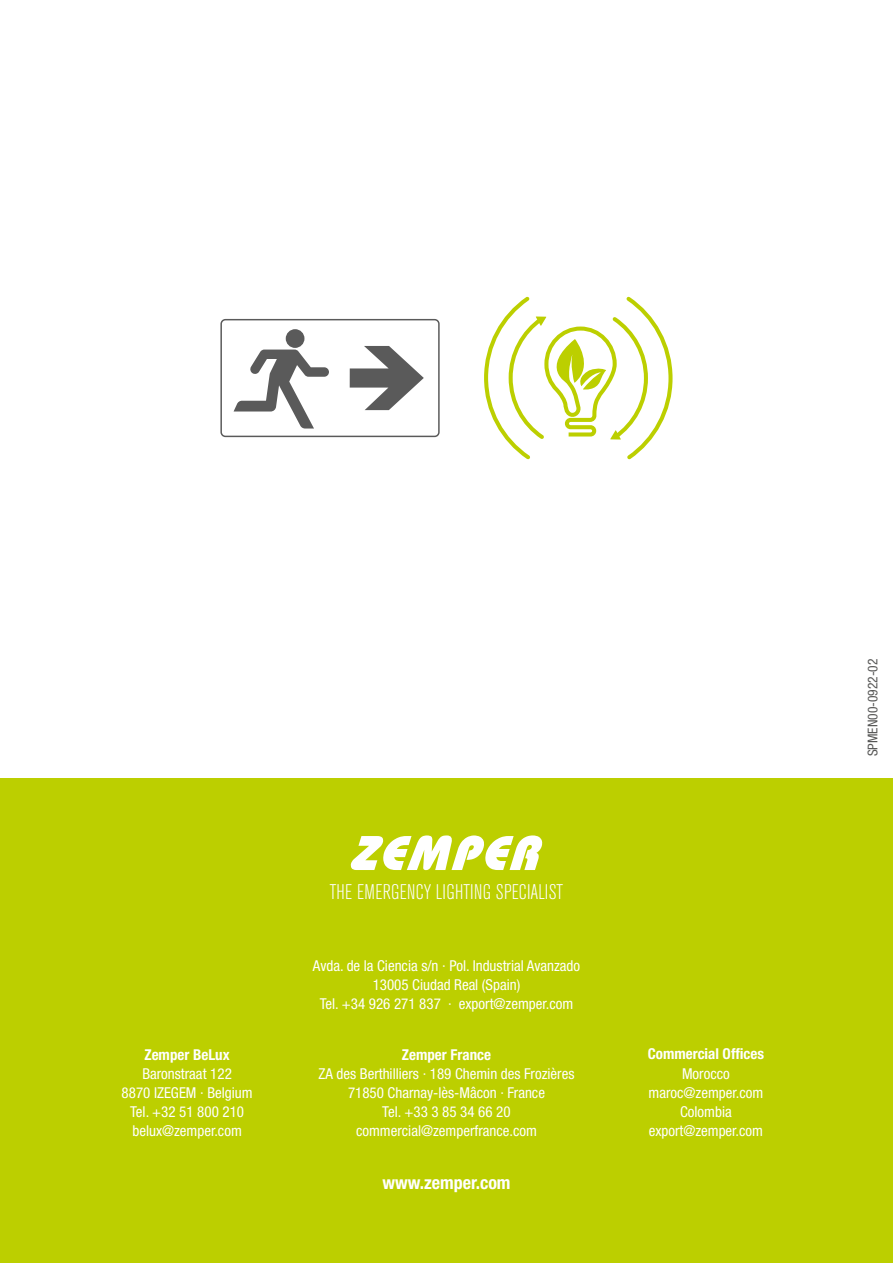
<style>
.page{position:relative;width:893px;height:1263px;background:#fff}
.page>*{position:absolute;margin:0;border:0;box-sizing:border-box;transform-origin:0 0}
.t1{font:300 condensed 21px "Akzidenz Grotesk BE";letter-spacing:.01em;color:#fff}
.t2{font:700 condensed 18px "Helvetica Neue";color:#fff}
.t3{font:condensed 15px/19px "Helvetica Neue";color:#fff;text-align:center}
.t4{font:700 condensed 15px "Helvetica Neue";color:#fff}
.t5{font:condensed 13.5px "Helvetica Neue";color:#575756}
</style>
<div class="page">
<div style="left:0;top:778px;width:893px;height:485px;background:#bccf00"></div>
<svg style="left:351px;top:835px;width:191px;height:35px"></svg>
<svg style="left:234px;top:350px;width:95px;height:78px"></svg>
<div style="left:286px;top:329px;width:18px;height:19px;background:#5a5a5a;border-radius:50%"></div>
<svg style="left:350px;top:346px;width:74px;height:64px"></svg>
<div style="left:220px;top:319px;width:220px;height:118px;border:2px solid #000;border-radius:4px"></div>
<svg style="left:484px;top:296px;width:189px;height:164px"></svg>
<p class="t4" style="left:144px;top:1045px;width:87px">Zemper BeLux</p>
<p class="t3" style="left:122px;top:1064px;width:132px">Baronstraat 122<br>8870 IZEGEM · Belgium<br>Tel. +32 51 800 210 belux@zemper.com</p>
<h1 class="t1" style="left:330px;top:880px;width:235px">THE EMERGENCY LIGHTING SPECIALIST</h1>
<p class="t3" style="left:313px;top:956px;width:269px">Avda. de la Ciencia s/n · Pol. Industrial Avanzado<br>13005 Ciudad Real (Spain)<br>Tel. +34 926 271 837 · export@zemper.com</p>
<p class="t4" style="left:402px;top:1045px;width:91px">Zemper France</p>
<p class="t3" style="left:319px;top:1064px;width:257px">ZA des Berthilliers · 189 Chemin des Frozières<br>71850 Charnay-lès-Mâcon · France<br>Tel. +33 3 85 34 66 20 commercial@zemperfrance.com</p>
<p class="t2" style="left:382px;top:1171px;width:130px">www.zemper.com</p>
<p class="t4" style="left:648px;top:1045px;width:118px">Commercial Offices</p>
<p class="t3" style="left:648px;top:1064px;width:116px">Morocco maroc@zemper.com<br>Colombia export@zemper.com</p>
<p class="t5" style="left:865px;top:756px;width:99px;rotate:-90deg">SPMEN00-0922-02</p>
</div>
